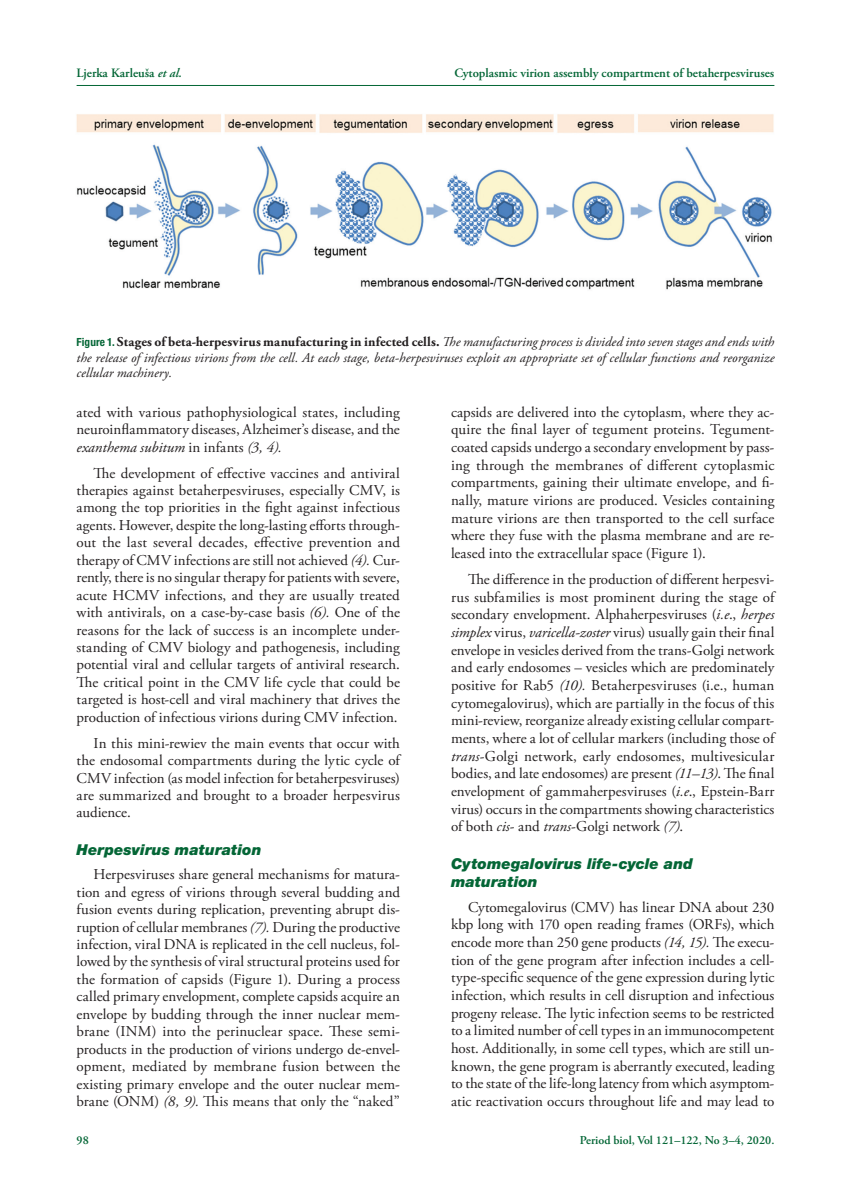
<style>
.page{position:relative;width:851px;height:1191px;background:#fff}
.page>*{position:absolute;margin:0;border:0;box-sizing:border-box;transform-origin:0 0}
.t1{font:15px/17.4px "Adobe Garamond Pro";color:#231f20;text-align:justify}
.t2{font:italic 900 15px/18.3px "Helvetica Neue LT Pro";letter-spacing:.005em;color:#046636}
.t3{font:italic 13.5px/15.9px "Adobe Garamond Pro";letter-spacing:.005em;color:#231f20;text-align:justify}
.t4{font:600 12.75px "Adobe Garamond Pro";color:#046636}
.t5{font:600 12px "Adobe Garamond Pro";color:#046636}
.s1{font-style:italic}
.s2{font-family:"Helvetica Neue LT Pro";font-weight:700;font-style:normal;font-stretch:condensed;font-size:11.25px;color:#046636}
.s3{font-weight:700;font-style:normal}
</style>
<div class="page">
<hr style="left:77px;top:85px;width:697px;height:1px;background:#046636">
<img style="left:76px;top:114px;width:698px;height:176px">
<p class="t4" style="left:77px;top:65px;width:107px">Ljerka Karleuša <span class="s1">et al.</span></p>
<p class="t4" style="left:454px;top:65px;width:321px">Cytoplasmic virion assembly compartment of betaherpesviruses</p>
<p class="t3" style="left:77px;top:334px;width:699px"><span class="s2">Figure 1.</span> <span class="s3">Stages of beta-herpesvirus manufacturing in infected cells.</span> The manufacturing process is divided into seven stages and ends with the release of infectious virions from the cell. At each stage, beta-herpesviruses exploit an appropriate set of cellular functions and reorganize cellular machinery.</p>
<p class="t1" style="left:77px;top:404px;width:325px">ated with various pathophysiological states, including neuroinflammatory diseases, Alzheimer’s disease, and the <span class="s1">exanthema subitum</span> in infants <span class="s1">(3, 4).</span></p>
<p class="t1" style="left:77px;top:465px;width:325px;text-indent:17px">The development of effective vaccines and antiviral therapies against betaherpesviruses, especially CMV, is among the top priorities in the fight against infectious agents. However, despite the long-lasting efforts through&shy;out the last several decades, effective prevention and therapy of CMV infections are still not achieved <span class="s1">(4).</span> Cur&shy;rently, there is no singular therapy for patients with severe, acute HCMV infections, and they are usually treated with antivirals, on a case-by-case basis <span class="s1">(6).</span> One of the reasons for the lack of success is an incomplete under&shy;standing of CMV biology and pathogenesis, including potential viral and cellular targets of antiviral research.<br>The critical point in the CMV life cycle that could be targeted is host-cell and viral machinery that drives the production of infectious virions during CMV infection.</p>
<p class="t1" style="left:77px;top:734px;width:325px;text-indent:17px">In this mini-rewiev the main events that occur with the endosomal compartments during the lytic cycle of CMV infection (as model infection for betaherpesviruses) are summarized and brought to a broader herpesvirus audience.</p>
<p class="t2" style="left:77px;top:839px;width:186px">Herpesvirus maturation</p>
<p class="t1" style="left:77px;top:866px;width:325px;text-indent:17px">Herpesviruses share general mechanisms for matura&shy;tion and egress of virions through several budding and fusion events during replication, preventing abrupt dis&shy;ruption of cellular membranes <span class="s1">(7).</span> During the productive infection, viral DNA is replicated in the cell nucleus, fol&shy;lowed by the synthesis of viral structural proteins used for the formation of capsids (Figure 1). During a process called primary envelopment, complete capsids acquire an envelope by budding through the inner nuclear mem&shy;brane (INM) into the perinuclear space. These semi&shy;products in the production of virions undergo de-envel&shy;opment, mediated by membrane fusion between the existing primary envelope and the outer nuclear mem&shy;brane (ONM) <span class="s1">(8, 9).</span> This means that only the “naked”</p>
<p class="t1" style="left:451px;top:404px;width:325px">capsids are delivered into the cytoplasm, where they ac&shy;quire the final layer of tegument proteins. Tegument&shy;coated capsids undergo a secondary envelopment by pass&shy;ing through the membranes of different cytoplasmic compartments, gaining their ultimate envelope, and fi&shy;nally, mature virions are produced. Vesicles containing mature virions are then transported to the cell surface where they fuse with the plasma membrane and are re&shy;leased into the extracellular space (Figure 1).</p>
<p class="t1" style="left:451px;top:571px;width:325px;text-indent:17px">The difference in the production of different herpesvi&shy;rus subfamilies is most prominent during the stage of secondary envelopment. Alphaherpesviruses (<span class="s1">i.e</span>., <span class="s1">herpes simplex</span> virus, <span class="s1">varicella-zoster</span> virus) usually gain their final envelope in vesicles derived from the trans-Golgi network and early endosomes – vesicles which are predominately positive for Rab5 <span class="s1">(10).</span> Betaherpesviruses (i.e., human cytomegalovirus), which are partially in the focus of this mini-review, reorganize already existing cellular compart&shy;ments, where a lot of cellular markers (including those of <span class="s1">trans</span>-Golgi network, early endosomes, multivesicular bodies, and late endosomes) are present <span class="s1">(11–13)</span>. The final envelopment of gammaherpesviruses (<span class="s1">i.e</span>., Epstein-Barr virus) occurs in the compartments showing characteristics of both <span class="s1">cis</span>- and <span class="s1">trans</span>-Golgi network <span class="s1">(7)</span>.</p>
<p class="t2" style="left:451px;top:853px;width:243px">Cytomegalovirus life-cycle and maturation</p>
<p class="t1" style="left:451px;top:898px;width:325px;text-indent:17px">Cytomegalovirus (CMV) has linear DNA about 230 kbp long with 170 open reading frames (ORFs), which encode more than 250 gene products <span class="s1">(14, 15).</span> The execu&shy;tion of the gene program after infection includes a cell&shy;type-specific sequence of the gene expression during lytic infection, which results in cell disruption and infectious progeny release. The lytic infection seems to be restricted to a limited number of cell types in an immunocompetent host. Additionally, in some cell types, which are still un&shy;known, the gene program is aberrantly executed, leading to the state of the life-long latency from which asymptom&shy;atic reactivation occurs throughout life and may lead to</p>
<p class="t5" style="left:77px;top:1133px;width:14px">98</p>
<p class="t5" style="left:579px;top:1133px;width:196px">Period biol, Vol 121–122, No 3–4, 2020.</p>
</div>
